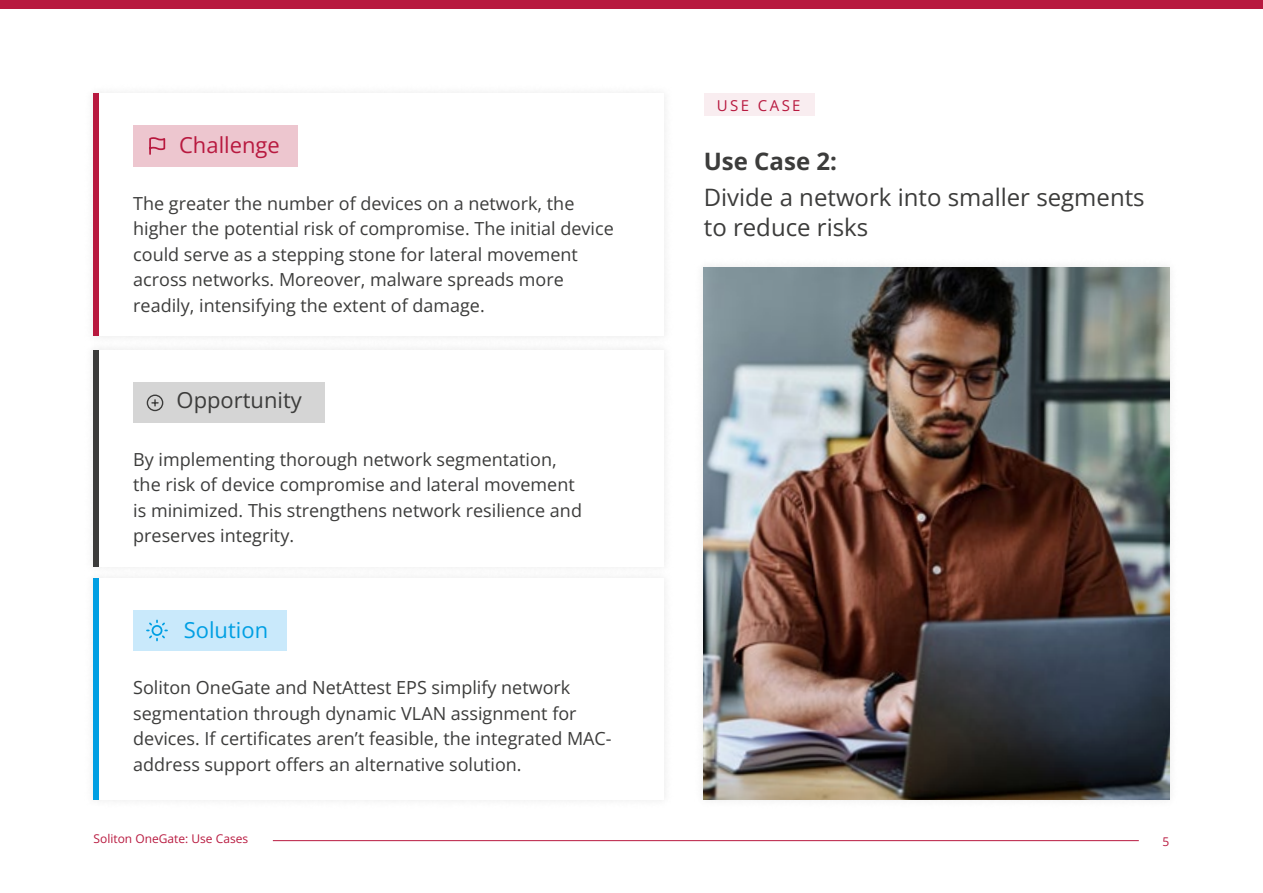
<style>
.page{position:relative;width:1263px;height:893px;background:#fff}
.page>*{position:absolute;margin:0;border:0;box-sizing:border-box;transform-origin:0 0}
.t1{font:24px/30px "Open Sans";color:#3c3c3b}
.t2{font:700 24px "Open Sans";color:#3c3c3b}
.t3{font:21.9px "Open Sans";color:#3c3c3b}
.t4{font:21.9px "Open Sans";color:#b8193f}
.t5{font:21.9px "Open Sans";color:#009fe3}
.t6{font:18px/25.5px "Open Sans";color:#3c3c3b}
.t7{font:15px "Open Sans";letter-spacing:.16em;color:#b8193f}
.t8{font:12px "Open Sans";color:#b8193f}
</style>
<div class="page">
<hr style="left:273px;top:840px;width:866px;height:1px;background:#b8193f">
<div style="left:84px;top:84px;width:590px;height:261px;background:#fafafa"></div>
<div style="left:94px;top:94px;width:570px;height:242px;background:#fff"></div>
<div style="left:0;top:0;width:1263px;height:8px;background:#b8193f"></div>
<div style="left:84px;top:340px;width:590px;height:236px;background:#fafafa"></div>
<div style="left:94px;top:350px;width:570px;height:216px;background:#fff"></div>
<div style="left:84px;top:568px;width:590px;height:240px;background:#fafafa"></div>
<div style="left:94px;top:578px;width:570px;height:221px;background:#fff"></div>
<div style="left:94px;top:94px;width:5px;height:242px;background:#b8193f"></div>
<div style="left:94px;top:350px;width:5px;height:216px;background:#3c3c3b"></div>
<div style="left:94px;top:578px;width:5px;height:221px;background:#009fe3"></div>
<div style="left:133px;top:610px;width:154px;height:41px;background:#c9e9fb"></div>
<svg style="left:146px;top:619px;width:22px;height:23px"></svg>
<div style="left:694px;top:258px;width:485px;height:551px;background:#000;opacity:.07"></div>
<img style="left:704px;top:268px;width:465px;height:531px">
<div style="left:133px;top:125px;width:165px;height:42px;background:#edc6cf"></div>
<svg style="left:149px;top:137px;width:17px;height:18px"></svg>
<div style="left:133px;top:382px;width:192px;height:40px;background:#d5d5d5"></div>
<svg style="left:146px;top:394px;width:18px;height:18px"></svg>
<div style="left:704px;top:94px;width:110px;height:22px;background:#f9edf0"></div>
<p class="t4" style="left:179px;top:130px;width:102px">Challenge</p>
<p class="t6" style="left:133px;top:190px;width:482px">The greater the number of devices on a network, the higher the potential risk of compromise. The initial device could serve as a stepping stone for lateral movement across networks. Moreover, malware spreads more readily, intensifying the extent of damage.</p>
<p class="t3" style="left:177px;top:385px;width:127px">Opportunity</p>
<p class="t6" style="left:133px;top:446px;width:450px">By implementing thorough network segmentation, the risk of device compromise and lateral movement is minimized. This strengthens network resilience and preserves integrity.</p>
<p class="t5" style="left:184px;top:615px;width:86px">Solution</p>
<p class="t6" style="left:133px;top:675px;width:480px">Soliton OneGate and NetAttest EPS simplify network segmentation through dynamic VLAN assignment for devices. If certificates aren’t feasible, the integrated MAC&shy;address support offers an alternative solution.</p>
<p class="t7" style="left:717px;top:95px;width:85px">USE CASE</p>
<h1 class="t2" style="left:704px;top:145px;width:135px">Use Case 2:</h1>
<h1 class="t1" style="left:704px;top:182px;width:442px">Divide a network into smaller segments to reduce risks</h1>
<p class="t8" style="left:94px;top:831px;width:156px">Soliton OneGate: Use Cases</p>
<p class="t8" style="left:1162px;top:834px;width:8px">5</p>
</div>
